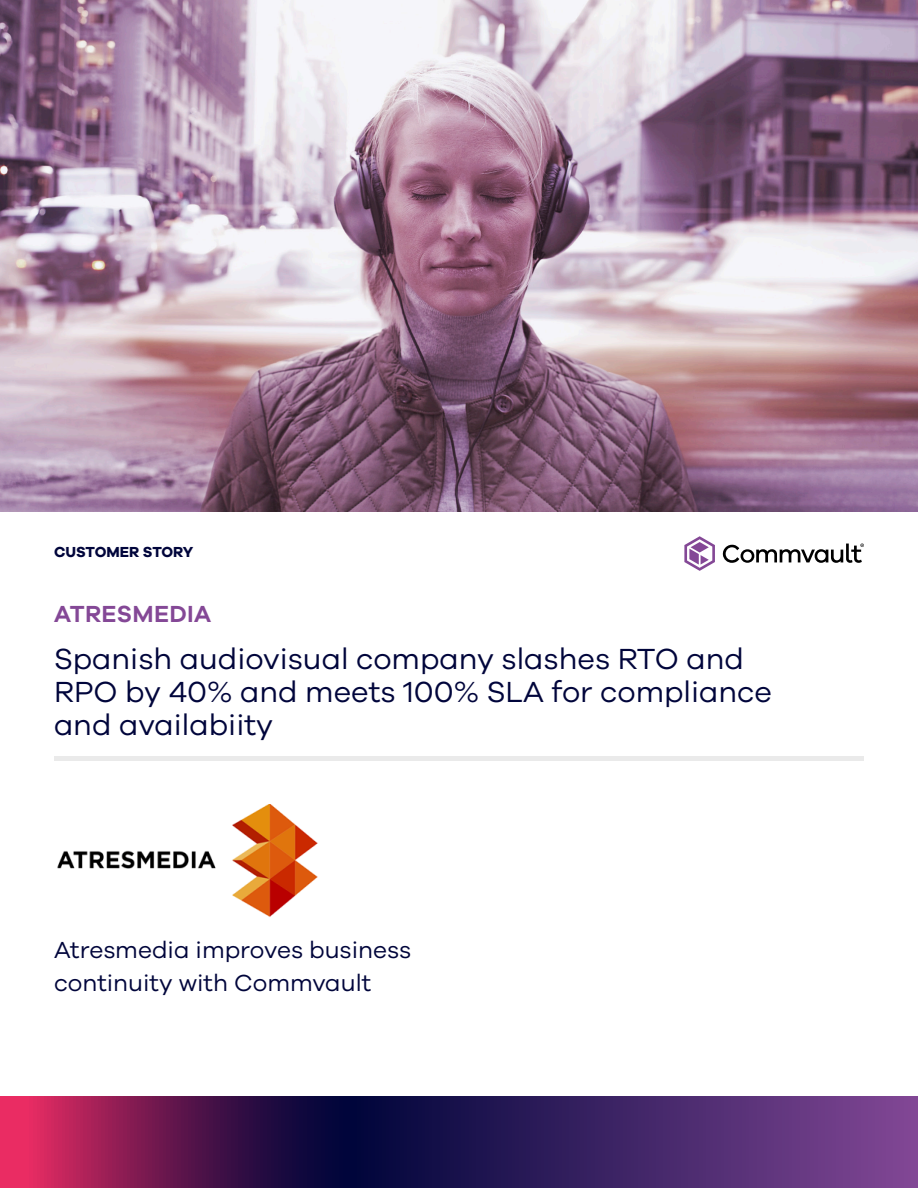
<style>
.page{position:relative;width:918px;height:1188px;background:#fff}
.page>*{position:absolute;margin:0;border:0;box-sizing:border-box;transform-origin:0 0}
.t1{font:30px/33px "Galano Grotesque";color:#00053b}
.t2{font:24px/33px "Galano Grotesque";color:#00053b}
.t3{font:600 24px "Galano Grotesque";letter-spacing:.01em;color:#844896}
.t4{font:700 15px "Galano Grotesque";color:#00053b}
</style>
<div class="page">
<div style="left:54px;top:756px;width:810px;height:5px;background:#eaeaea"></div>
<svg style="left:684px;top:536px;width:31px;height:35px"></svg>
<svg style="left:722px;top:543px;width:142px;height:20px"></svg>
<img style="left:0;top:0;width:918px;height:512px">
<svg style="left:0;top:1096px;width:918px;height:92px"></svg>
<img style="left:57px;top:805px;width:261px;height:112px">
<p class="t4" style="left:54px;top:543px;width:141px">CUSTOMER STORY</p>
<p class="t3" style="left:54px;top:599px;width:158px">ATRESMEDIA</p>
<p class="t1" style="left:54px;top:641px;width:719px">Spanish audiovisual company slashes RTO and<br>RPO by 40% and meets 100% SLA for compliance and availabiity</p>
<p class="t2" style="left:54px;top:933px;width:359px">Atresmedia improves business continuity with Commvault</p>
</div>
